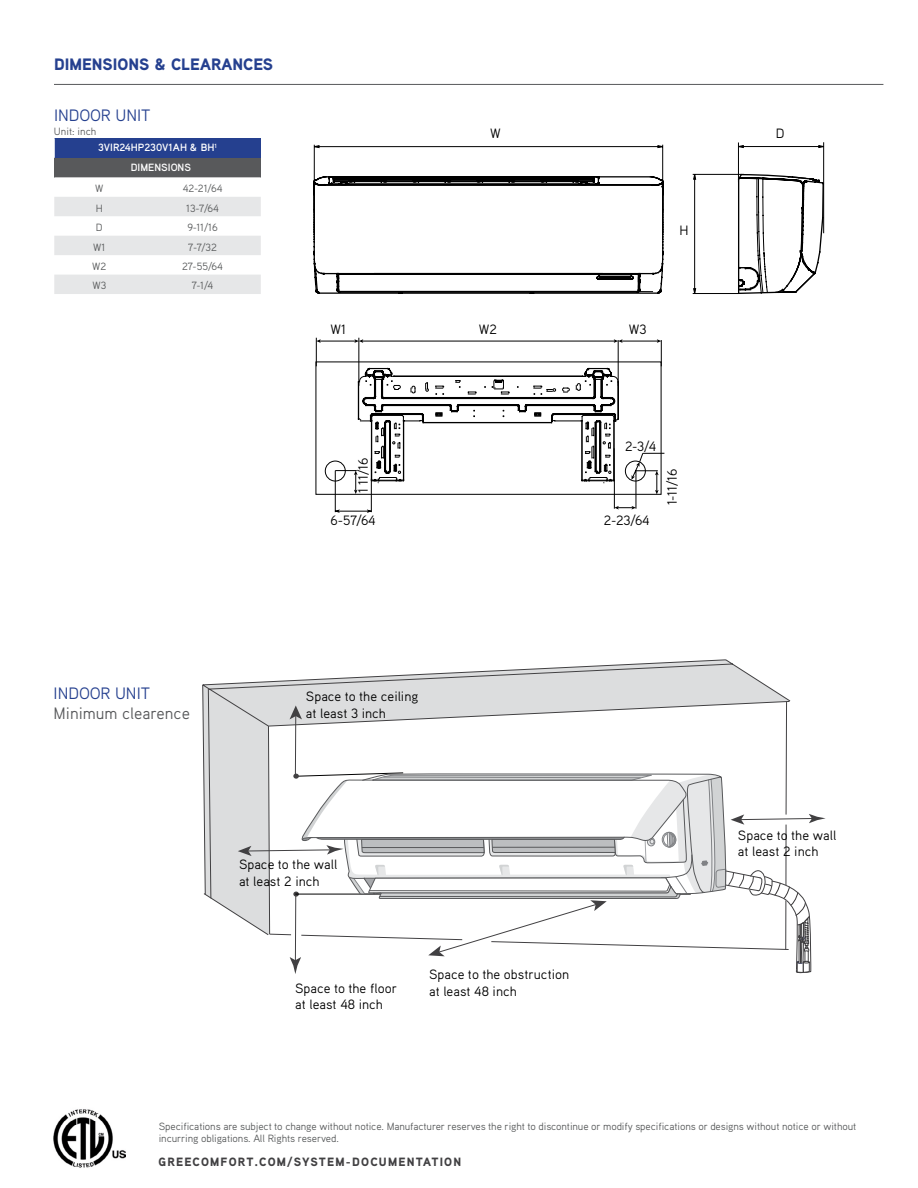
<style>
.page{position:relative;width:918px;height:1188px;background:#fff}
.page>*{position:absolute;margin:0;border:0;box-sizing:border-box;transform-origin:0 0}
.t1{font:900 16.5px "Aaux Pro";color:#25408f}
.t2{font:16.5px "Aaux Pro";color:#25408f}
.t3{font:16.5px "Aaux Pro";color:#58595b}
.t4{font:13.5px/16.2px "Aaux Pro";color:#000}
.t5{font:900 12px "Aaux Pro";letter-spacing:.1em;color:#414042}
.t6{font:10.5px/12.6px "Aaux Pro";letter-spacing:-.01em;color:#585a5b}
.t7{font:700 10.5px/19.5px "Aaux Pro";color:#fff}
.t8{font:10.5px "Aaux Pro";color:#58595b}
</style>
<div class="page">
<svg style="left:313px;top:144px;width:351px;height:150px"></svg>
<hr style="left:823px;top:142px;width:1px;height:91px;background:#000">
<hr style="left:738px;top:142px;width:1px;height:40px;background:#000">
<svg style="left:692px;top:145px;width:133px;height:149px"></svg>
<hr style="left:54px;top:84px;width:829px;height:1px;background:#58595b">
<div style="left:54px;top:138px;width:207px;height:20px;background:#25408f"></div>
<div style="left:54px;top:158px;width:207px;height:19px;background:#58595b"></div>
<svg style="left:54px;top:177px;width:207px;height:117px"></svg>
<svg style="left:54px;top:138px;width:1px;height:20px"></svg>
<img style="left:54px;top:1109px;width:71px;height:59px">
<svg style="left:202px;top:660px;width:624px;height:314px"></svg>
<hr style="left:359px;top:338px;width:1px;height:48px;background:#000">
<svg style="left:316px;top:339px;width:348px;height:174px"></svg>
<div style="left:315px;top:361px;width:347px;height:134px;border:1px solid #000"></div>
<h1 class="t1" style="left:54px;top:54px;width:221px">DIMENSIONS &amp; CLEARANCES</h1>
<h1 class="t2" style="left:54px;top:105px;width:98px">INDOOR UNIT</h1>
<p class="t7" style="left:131px;top:137px;width:88px;text-indent:-33px">3VIR24HP230V1AH &amp; BH<sup>1<br></sup>DIMENSIONS</p>
<p class="t6" style="left:95px;top:182px;width:10px">W</p>
<p class="t6" style="left:183px;top:182px;width:41px">42-21/64</p>
<p class="t6" style="left:96px;top:201px;width:9px">H</p>
<p class="t6" style="left:186px;top:201px;width:34px">13-7/64</p>
<p class="t6" style="left:96px;top:221px;width:8px">D</p>
<p class="t6" style="left:187px;top:221px;width:32px">9-11/16</p>
<p class="t6" style="left:93px;top:240px;width:14px">W1</p>
<p class="t6" style="left:188px;top:240px;width:30px">7-7/32</p>
<p class="t6" style="left:92px;top:260px;width:16px">W2</p>
<p class="t6" style="left:182px;top:260px;width:42px">27-55/64</p>
<p class="t6" style="left:92px;top:279px;width:15px">W3</p>
<p class="t6" style="left:192px;top:279px;width:23px">7-1/4</p>
<p class="t8" style="left:54px;top:125px;width:44px">Unit: inch</p>
<p class="t4" style="left:490px;top:125px;width:12px">W</p>
<p class="t4" style="left:776px;top:125px;width:10px">D</p>
<p class="t4" style="left:330px;top:320px;width:17px">W1</p>
<p class="t4" style="left:680px;top:222px;width:11px">H</p>
<p class="t4" style="left:479px;top:320px;width:20px">W2</p>
<p class="t4" style="left:629px;top:320px;width:19px">W3</p>
<p class="t4" style="left:625px;top:437px;width:33px">2-3/4</p>
<p class="t4" style="left:355px;top:493px;width:37px;rotate:-90deg">1 11/16</p>
<p class="t4" style="left:663px;top:505px;width:38px;rotate:-90deg">1-11/16</p>
<p class="t4" style="left:331px;top:512px;width:47px">6-57/64</p>
<p class="t4" style="left:604px;top:512px;width:47px">2-23/64</p>
<h1 class="t2" style="left:54px;top:683px;width:98px">INDOOR UNIT</h1>
<h1 class="t3" style="left:54px;top:703px;width:138px">Minimum clearence</h1>
<p class="t4" style="left:306px;top:688px;width:114px">Space to the ceiling at least 3 inch</p>
<p class="t4" style="left:738px;top:827px;width:100px">Space to the wall at least 2 inch</p>
<p class="t4" style="left:239px;top:856px;width:100px">Space to the wall at least 2 inch</p>
<p class="t4" style="left:295px;top:979px;width:103px">Space to the floor at least 48 inch</p>
<p class="t4" style="left:429px;top:966px;width:142px">Space to the obstruction at least 48 inch</p>
<p class="t6" style="left:159px;top:1119px;width:699px">Specifications are subject to change without notice. Manufacturer reserves the right to discontinue or modify specifications or designs without notice or without incurring obligations. All Rights reserved.</p>
<p class="t5" style="left:159px;top:1154px;width:304px">GREECOMFORT.COM/SYSTEM-DOCUMENTATION</p>
</div>
